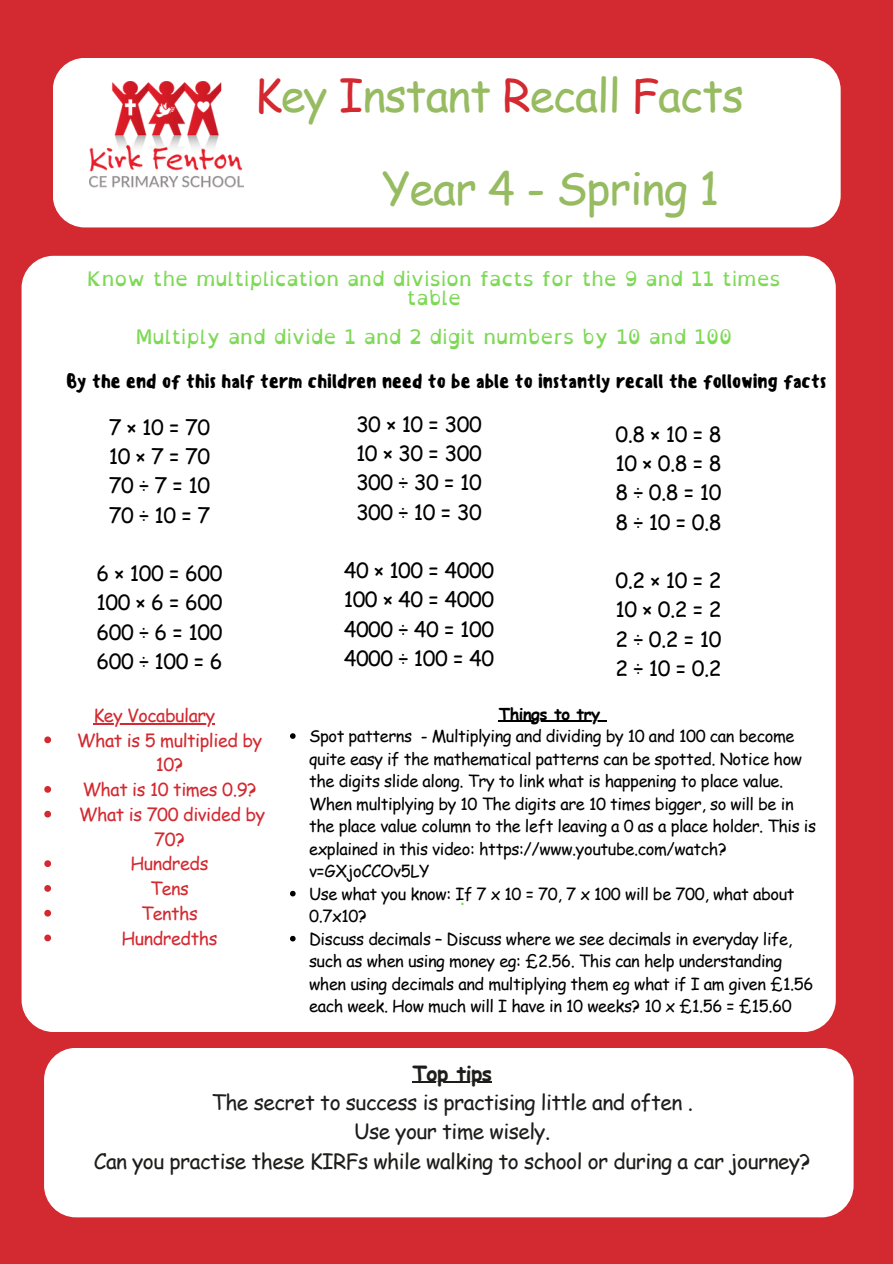
<style>
.page{position:relative;width:893px;height:1264px;background:#fff}
.page>*{position:absolute;margin:0;border:0;box-sizing:border-box;transform-origin:0 0}
.t1{font:45px "Comic Sans MS";letter-spacing:-.025em;color:#96bb61}
.t2{font:27.75px "KG Primary Penmanship";color:#7ed957}
.t3{font:21px "Comic Sans MS";letter-spacing:-.025em;color:#000}
.t4{font:21px "Comic Sans MS";letter-spacing:-.025em;color:#1d1d1b}
.t5{font:700 21px "Comic Sans MS";letter-spacing:-.025em;color:#1d1d1b}
.t6{font:19.95px/19.4px "Open Dyslexic";color:#7ed957;text-align:center}
.t7{font:500 19.5px "Sensei";letter-spacing:-.025em;color:#000}
.t8{font:18px/24.8px "Comic Sans MS";letter-spacing:-.025em;color:#d32930;text-align:center}
.t9{font:16.5px/22.5px "Comic Sans MS";letter-spacing:-.025em;color:#000}
.t10{font:700 16.5px "Comic Sans MS";letter-spacing:-.025em;color:#000}
.s1{color:#d32930}
</style>
<div class="page">
<div style="left:0;top:0;width:892px;height:1263px;background:#d32930"></div>
<div style="left:53px;top:58px;width:787px;height:169px;background:#fff;border-radius:32px"></div>
<div style="left:22px;top:256px;width:813px;height:776px;background:#fff;border-radius:32px"></div>
<div style="left:44px;top:1047px;width:809px;height:170px;background:#fff;border-radius:32px"></div>
<img style="left:89px;top:82px;width:154px;height:106px">
<hr style="left:498px;top:721px;width:102px;height:1px;background:#000">
<svg style="left:290px;top:733px;width:5px;height:6px"></svg>
<svg style="left:290px;top:890px;width:5px;height:6px"></svg>
<svg style="left:290px;top:935px;width:5px;height:6px"></svg>
<hr style="left:412px;top:1081px;width:79px;height:2px;background:#1d1d1b">
<hr style="left:93px;top:723px;width:121px;height:1px;background:#d32930">
<svg style="left:44px;top:736px;width:7px;height:7px"></svg>
<svg style="left:44px;top:786px;width:7px;height:6px"></svg>
<svg style="left:44px;top:810px;width:7px;height:7px"></svg>
<svg style="left:44px;top:860px;width:7px;height:7px"></svg>
<svg style="left:44px;top:885px;width:7px;height:6px"></svg>
<svg style="left:44px;top:909px;width:7px;height:7px"></svg>
<svg style="left:44px;top:934px;width:7px;height:7px"></svg>
<p class="t1" style="left:254px;top:63px;width:491px"><span class="s1">K</span>ey <span class="s1">I</span>nstant <span class="s1">R</span>ecall <span class="s1">F</span>acts</p>
<p class="t1" style="left:382px;top:155px;width:339px">Year 4 - Spring 1</p>
<p class="t6" style="left:87px;top:268px;width:695px">Know the multiplication and division facts for the 9 and 11 times table</p>
<p class="t6" style="left:136px;top:326px;width:597px">Multiply and divide 1 and 2 digit numbers by 10 and 100</p>
<p class="t7" style="left:66px;top:370px;width:762px">By the end of this half term children need to be able to instantly recall the following facts</p>
<p class="t3" style="left:109px;top:411px;width:103px">7×10=70</p>
<p class="t3" style="left:109px;top:441px;width:103px">10×7=70</p>
<p class="t3" style="left:109px;top:470px;width:103px">70÷7=10</p>
<p class="t3" style="left:109px;top:499px;width:103px">70÷10=7</p>
<p class="t3" style="left:96px;top:558px;width:127px">6 × 100 = 600</p>
<p class="t3" style="left:96px;top:587px;width:127px">100 × 6 = 600</p>
<p class="t3" style="left:96px;top:616px;width:127px">600 ÷ 6 = 100</p>
<p class="t3" style="left:96px;top:645px;width:127px">600 ÷ 100 = 6</p>
<p class="t8" style="left:93px;top:702px;width:123px">Key Vocabulary</p>
<p class="t8" style="left:77px;top:727px;width:187px">What is 5 multiplied by<br>10?</p>
<p class="t8" style="left:82px;top:776px;width:176px">What is 10 times 0.9?</p>
<p class="t8" style="left:79px;top:801px;width:188px">What is 700 divided by<br>70?</p>
<p class="t8" style="left:130px;top:850px;width:79px">Hundreds</p>
<p class="t8" style="left:150px;top:875px;width:40px">Tens</p>
<p class="t8" style="left:141px;top:900px;width:58px">Tenths</p>
<p class="t8" style="left:121px;top:925px;width:97px">Hundredths</p>
<p class="t3" style="left:356px;top:408px;width:127px">30 × 10 = 300</p>
<p class="t3" style="left:356px;top:438px;width:127px">10 × 30 = 300</p>
<p class="t3" style="left:356px;top:467px;width:127px">300 ÷ 30 = 10</p>
<p class="t3" style="left:356px;top:496px;width:127px">300 ÷ 10 = 30</p>
<p class="t3" style="left:344px;top:555px;width:152px">40 × 100 = 4000</p>
<p class="t3" style="left:344px;top:584px;width:152px">100 × 40 = 4000</p>
<p class="t3" style="left:344px;top:613px;width:152px">4000 ÷ 40 = 100</p>
<p class="t3" style="left:344px;top:642px;width:152px">4000 ÷ 100 = 40</p>
<p class="t3" style="left:615px;top:418px;width:108px">0.8×10=8</p>
<p class="t3" style="left:615px;top:448px;width:108px">10×0.8=8</p>
<p class="t3" style="left:615px;top:477px;width:108px">8÷0.8=10</p>
<p class="t3" style="left:615px;top:506px;width:108px">8÷10=0.8</p>
<p class="t3" style="left:615px;top:565px;width:108px">0.2×10=2</p>
<p class="t3" style="left:615px;top:594px;width:108px">10×0.2=2</p>
<p class="t3" style="left:615px;top:623px;width:108px">2÷0.2=10</p>
<p class="t3" style="left:615px;top:652px;width:108px">2÷10=0.2</p>
<p class="t10" style="left:498px;top:701px;width:103px">Things to try</p>
<p class="t9" style="left:309px;top:724px;width:508px">Spot patterns - Multiplying and dividing by 10 and 100 can become quite easy if the mathematical patterns can be spotted. Notice how the digits slide along. Try to link what is happening to place value.<br>When multiplying by 10 The digits are 10 times bigger, so will be in the place value column to the left leaving a 0 as a place holder. This is explained in this video: https://www.youtube.com/watch? v=GXjoCCOv5LY</p>
<p class="t9" style="left:309px;top:881px;width:487px">Use what you know: If 7 x 10 = 70, 7 x 100 will be 700, what about<br>0.7x10?</p>
<p class="t9" style="left:309px;top:926px;width:506px">Discuss decimals – Discuss where we see decimals in everyday life, such as when using money eg: £2.56. This can help understanding when using decimals and multiplying them eg what if I am given £1.56 each week. How much will I have in 10 weeks? 10 x £1.56 = £15.60</p>
<p class="t2" style="left:460px;top:883px;width:5px">.</p>
<p class="t5" style="left:412px;top:1057px;width:81px">Top tips</p>
<p class="t4" style="left:211px;top:1086px;width:482px">The secret to success is practising little and often .</p>
<p class="t4" style="left:354px;top:1116px;width:197px">Use your time wisely.</p>
<p class="t4" style="left:94px;top:1145px;width:718px">Can you practise these KIRFs while walking to school or during a car journey?</p>
</div>
